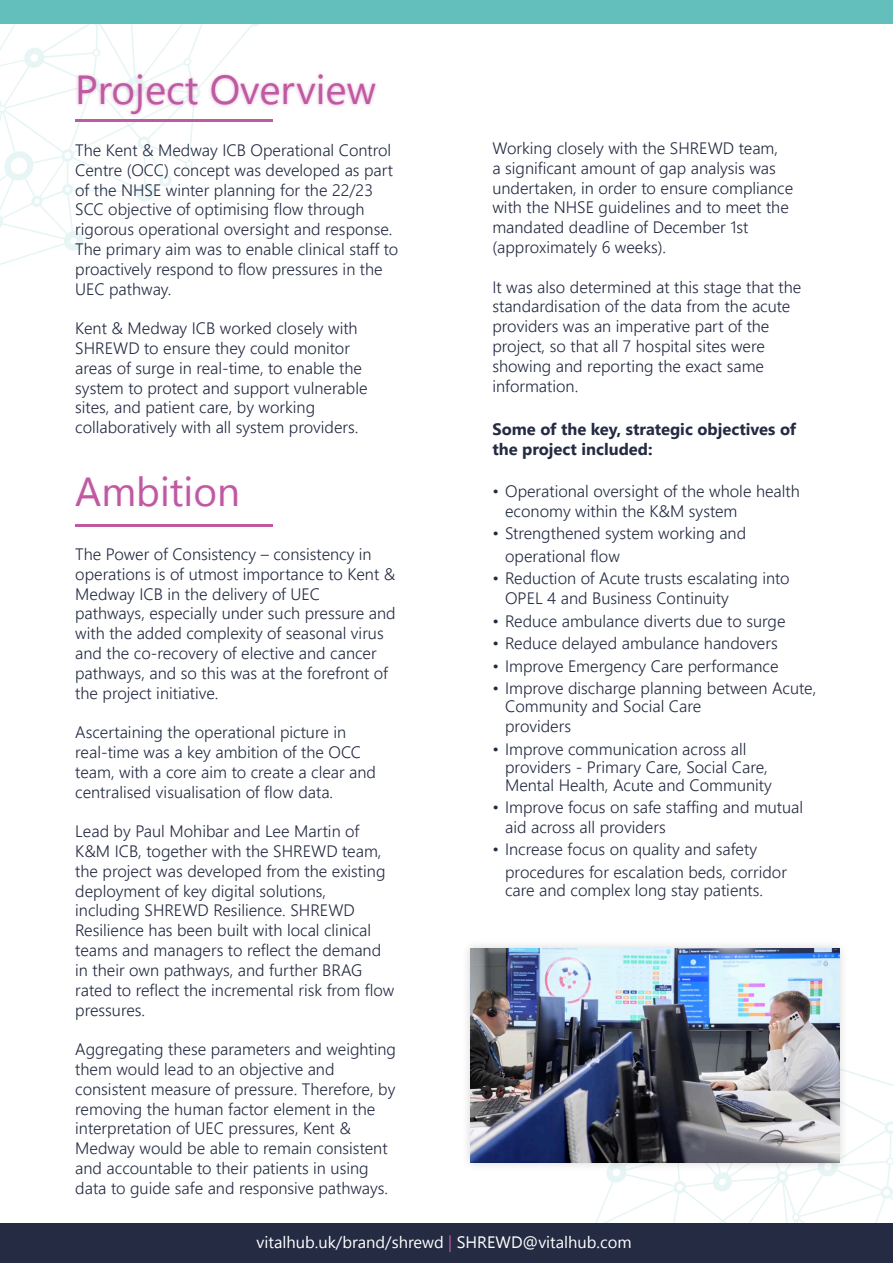
<style>
.page{position:relative;width:893px;height:1263px;background:#fff}
.page>*{position:absolute;margin:0;border:0;box-sizing:border-box;transform-origin:0 0}
.t1{font:40.5px "Nirmala UI";color:#bf59a1}
.t2{font:300 16.5px/19.8px "Nirmala UI";color:#242b42}
.t3{font:16.5px "Nirmala UI";color:#fff}
.t4{font:700 16.5px/19.8px "Nirmala UI";color:#242b42}
.s1{color:#231f20}
.s2{color:#bf59a1}
</style>
<div class="page">
<svg style="left:580px;top:1071px;width:313px;height:153px"></svg>
<svg style="left:0;top:24px;width:260px;height:241px"></svg>
<div style="left:75px;top:71px;width:304px;height:47px;background:#bf59a1;opacity:.45"></div>
<div style="left:66px;top:109px;width:216px;height:23px;background:#fff"></div>
<hr style="left:75px;top:119px;width:198px;height:3px;background:#bf59a1">
<div style="left:0;top:0;width:893px;height:24px;background:#63bfbb"></div>
<div style="left:0;top:1224px;width:893px;height:39px;background:#242b42"></div>
<hr style="left:75px;top:524px;width:198px;height:3px;background:#bf59a1">
<div style="left:462px;top:939px;width:387px;height:232px;background:#231f20;opacity:.2"></div>
<img style="left:471px;top:948px;width:368px;height:214px">
<h1 class="t1" style="left:75px;top:57px;width:302px">Project Overview</h1>
<p class="t2" style="left:75px;top:139px;width:325px">The Kent &amp; Medway ICB Operational Control Centre (OCC) concept was developed as part of the NHSE winter planning for the 22/23<br>SCC objective of optimising flow through rigorous operational oversight and response.<br>The primary aim was to enable clinical staff to proactively respond to flow pressures in the UEC pathway.</p>
<p class="t2" style="left:75px;top:317px;width:294px">Kent &amp; Medway ICB worked closely with SHREWD to ensure they could monitor areas of surge in real-time, to enable the system to protect and support vulnerable sites, and patient care, by working collaboratively with all system providers.</p>
<h1 class="t1" style="left:75px;top:459px;width:166px">Ambition</h1>
<p class="t2" style="left:75px;top:543px;width:322px">The Power of Consistency – consistency in operations is of utmost importance to Kent &amp; Medway ICB in the delivery of UEC<br>pathways, especially under such pressure and with the added complexity of seasonal virus and the co-recovery of elective and cancer pathways, and so this was at the forefront of the project initiative.</p>
<p class="t2" style="left:75px;top:721px;width:302px">Ascertaining the operational picture in real-time was a key ambition of the OCC team, with a core aim to create a clear and centralised visualisation of flow data.</p>
<p class="t2" style="left:75px;top:820px;width:321px">Lead by Paul Mohibar and Lee Martin of K&amp;M ICB, together with the SHREWD team, the project was developed from the existing deployment of key digital solutions, including SHREWD Resilience. SHREWD Resilience has been built with local clinical teams and managers to reflect the demand in their own pathways, and further BRAG rated to reflect the incremental risk from flow pressures.</p>
<p class="t2" style="left:75px;top:1038px;width:322px">Aggregating these parameters and weighting them would lead to an objective and consistent measure of pressure. Therefore, by removing the human factor element in the interpretation of UEC pressures, Kent &amp; Medway would be able to remain consistent and accountable to their patients in using data to guide safe and responsive pathways.</p>
<p class="t2" style="left:492px;top:137px;width:302px">Working closely with the SHREWD team,<br>a significant amount of gap analysis was undertaken, in order to ensure compliance with the NHSE guidelines and to meet the mandated deadline of December 1st (approximately 6 weeks).</p>
<p class="t2" style="left:492px;top:276px;width:310px">It was also determined at this stage that the standardisation of the data from the acute providers was an imperative part of the project, so that all 7 hospital sites were showing and reporting the exact same information.</p>
<p class="t4" style="left:492px;top:418px;width:305px">Some of the key, strategic objectives of the project included:</p>
<p class="t2" style="left:505px;top:480px;width:296px;text-indent:-13px">• Operational oversight of the whole health economy within the K&amp;M system</p>
<p class="t2" style="left:505px;top:521px;width:242px;line-height:22.5px;text-indent:-13px">• Strengthened system working and operational flow</p>
<p class="t2" style="left:505px;top:568px;width:286px;text-indent:-13px">• Reduction of Acute trusts escalating into<br>OPEL 4 and Business Continuity</p>
<p class="t2" style="left:492px;top:610px;width:295px">• Reduce ambulance diverts due to surge</p>
<p class="t2" style="left:492px;top:632px;width:287px">• Reduce delayed ambulance handovers</p>
<p class="t2" style="left:492px;top:655px;width:288px">• Improve Emergency Care performance</p>
<p class="t2" style="left:505px;top:678px;width:313px;line-height:18px;text-indent:-13px">• Improve discharge planning between Acute,<br>Community and Social Care</p>
<p class="t2" style="left:505px;top:715px;width:68px">providers</p>
<p class="t2" style="left:505px;top:739px;width:268px;line-height:18px;text-indent:-13px">• Improve communication across all providers - Primary Care, Social Care,<br>Mental Health, Acute and Community</p>
<p class="t2" style="left:505px;top:796px;width:300px;text-indent:-13px">• Improve focus on safe staffing and mutual aid across all providers</p>
<p class="t2" style="left:505px;top:837px;width:283px;line-height:22.5px;text-indent:-13px">• Increase focus on quality and safety procedures for escalation beds, corridor</p>
<p class="t2" style="left:505px;top:879px;width:259px">care and complex long stay patients.</p>
<p class="t3" style="left:284px;top:1224px;width:327px">intouchwithhealth.co.uk <span class="s1">|</span> itwh@vitalhub.com</p>
<p class="t3" style="left:257px;top:1228px;width:377px">vitalhub.uk/brand/shrewd <span class="s2">|</span> SHREWD@vitalhub.com</p>
</div>
